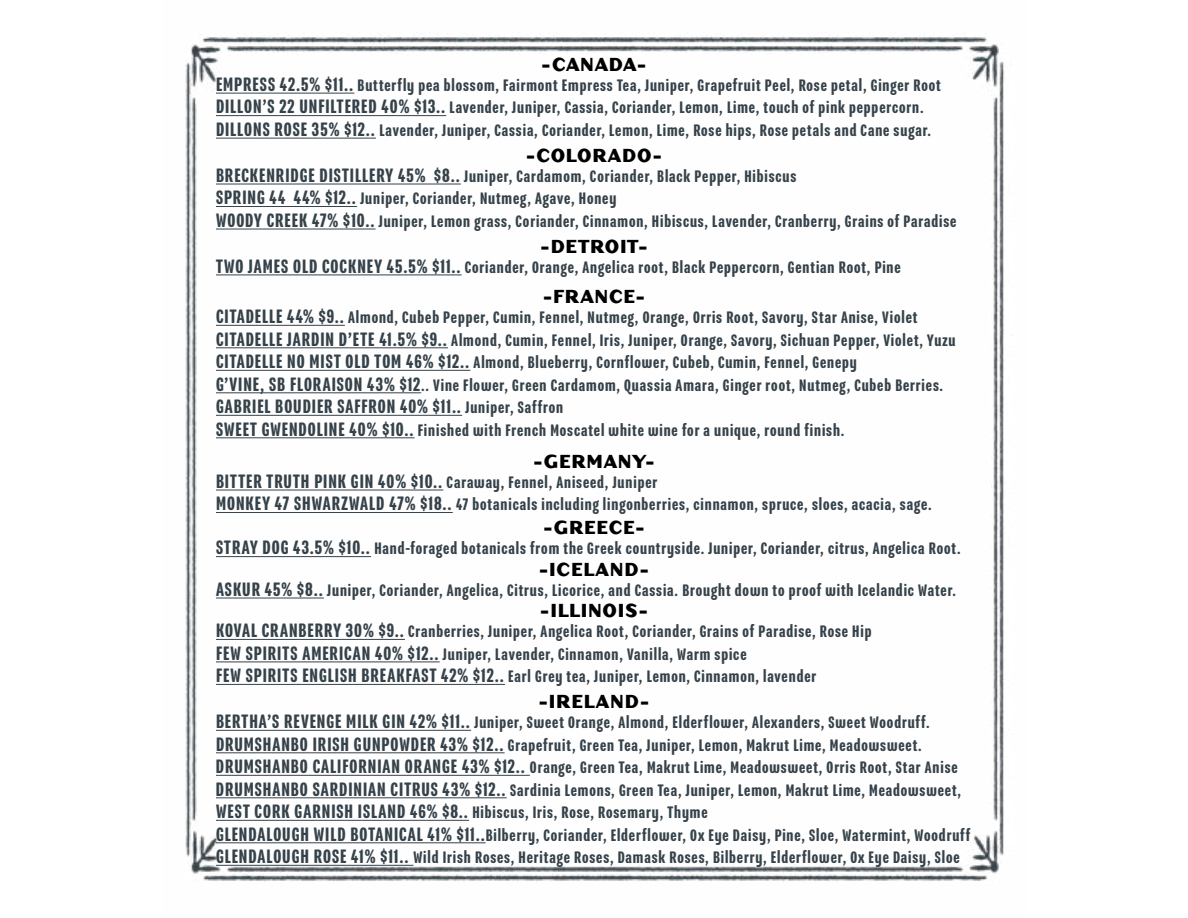
<style>
.page{position:relative;width:1188px;height:918px;background:#fff}
.page>*{position:absolute;margin:0;border:0;box-sizing:border-box;transform-origin:0 0}
.t1{font:700 21px "Dogma OT";letter-spacing:.045em;color:#000;scale:.89 1}
.t2{font:500 21px "Program Nar OT";letter-spacing:.045em;color:#36424a}
.t3{font:500 18px/22.5px "Program Nar OT";letter-spacing:.05em;color:#36424a}
.s1{font-size:21px}
.s2{font-size:18px}
</style>
<div class="page">
<img style="left:185px;top:32px;width:820px;height:850px">
<hr style="left:216px;top:184px;width:245px;height:1px;background:#36424a">
<hr style="left:216px;top:206px;width:141px;height:1px;background:#36424a">
<hr style="left:216px;top:229px;width:160px;height:1px;background:#36424a">
<hr style="left:216px;top:275px;width:246px;height:1px;background:#36424a">
<hr style="left:216px;top:325px;width:129px;height:1px;background:#36424a">
<hr style="left:216px;top:348px;width:232px;height:1px;background:#36424a">
<hr style="left:216px;top:370px;width:254px;height:1px;background:#36424a">
<hr style="left:216px;top:393px;width:205px;height:1px;background:#36424a">
<hr style="left:216px;top:415px;width:246px;height:1px;background:#36424a">
<hr style="left:216px;top:438px;width:199px;height:1px;background:#36424a">
<hr style="left:216px;top:490px;width:227px;height:1px;background:#36424a">
<hr style="left:216px;top:512px;width:237px;height:1px;background:#36424a">
<hr style="left:216px;top:556px;width:155px;height:1px;background:#36424a">
<hr style="left:216px;top:598px;width:108px;height:1px;background:#36424a">
<hr style="left:216px;top:93px;width:138px;height:1px;background:#36424a">
<hr style="left:216px;top:115px;width:230px;height:1px;background:#36424a">
<hr style="left:216px;top:138px;width:160px;height:1px;background:#36424a">
<hr style="left:216px;top:639px;width:189px;height:1px;background:#36424a">
<hr style="left:216px;top:662px;width:224px;height:1px;background:#36424a">
<hr style="left:216px;top:684px;width:289px;height:1px;background:#36424a">
<hr style="left:216px;top:730px;width:255px;height:1px;background:#36424a">
<hr style="left:216px;top:753px;width:289px;height:1px;background:#36424a">
<hr style="left:216px;top:775px;width:314px;height:1px;background:#36424a">
<hr style="left:216px;top:798px;width:291px;height:1px;background:#36424a">
<hr style="left:216px;top:820px;width:253px;height:1px;background:#36424a">
<hr style="left:216px;top:843px;width:270px;height:1px;background:#36424a">
<hr style="left:216px;top:865px;width:197px;height:1px;background:#36424a">
<p class="t1" style="left:541px;top:54px;width:120px">-CANADA-</p>
<p class="t3" style="left:216px;top:74px;width:726px"><span class="s1">EMPRESS 42.5% $11..</span> Butterfly pea blossom, Fairmont Empress Tea, Juniper, Grapefruit Peel, Rose petal, Ginger Root<br><span class="s1">DILLON’S 22 UNFILTERED 40% $13..</span> Lavender, Juniper, Cassia, Coriander, Lemon, Lime, touch of pink peppercorn.<br><span class="s1">DILLONS ROSE 35% $12..</span> Lavender, Juniper, Cassia, Coriander, Lemon, Lime, Rose hips, Rose petals and Cane sugar.</p>
<p class="t1" style="left:526px;top:145px;width:155px">-COLORADO-</p>
<p class="t3" style="left:216px;top:165px;width:742px"><span class="s1">BRECKENRIDGE DISTILLERY 45% $8..</span> Juniper, Cardamom, Coriander, Black Pepper, Hibiscus<br><span class="s1">SPRING 44 44% $12..</span> Juniper, Coriander, Nutmeg, Agave, Honey<br><span class="s1">WOODY CREEK 47% $10..</span> Juniper, Lemon grass, Coriander, Cinnamon, Hibiscus, Lavender, Cranberry, Grains of Paradise</p>
<p class="t1" style="left:540px;top:236px;width:122px">-DETROIT-</p>
<p class="t3" style="left:216px;top:256px;width:686px"><span class="s1">TWO JAMES OLD COCKNEY 45.5% $11..</span> Coriander, Orange, Angelica root, Black Peppercorn, Gentian Root, Pine</p>
<p class="t1" style="left:543px;top:286px;width:117px">-FRANCE-</p>
<p class="t3" style="left:216px;top:306px;width:741px"><span class="s1">CITADELLE 44% $9..</span> Almond, Cubeb Pepper, Cumin, Fennel, Nutmeg, Orange, Orris Root, Savory, Star Anise, Violet <span class="s1">CITADELLE JARDIN D’ETE 41.5% $9..</span> Almond, Cumin, Fennel, Iris, Juniper, Orange, Savory, Sichuan Pepper, Violet, Yuzu <span class="s1">CITADELLE NO MIST OLD TOM 46% $12..</span> Almond, Blueberry, Cornflower, Cubeb, Cumin, Fennel, Genepy<br><span class="s1">G’VINE, SB FLORAISON 43% $12</span>.. Vine Flower, Green Cardamom, Quassia Amara, Ginger root, Nutmeg, Cubeb Berries.</p>
<p class="t2" style="left:216px;top:395px;width:349px">GABRIEL BOUDIER SAFFRON 40% $11.. <span class="s2">Juniper, Saffron</span></p>
<p class="t3" style="left:216px;top:419px;width:630px"><span class="s1">SWEET GWENDOLINE 40% $10..</span> Finished with French Moscatel white wine for a unique, round finish.</p>
<p class="t1" style="left:533px;top:451px;width:138px">-GERMANY-</p>
<p class="t3" style="left:216px;top:471px;width:717px"><span class="s1">BITTER TRUTH PINK GIN 40% $10..</span> Caraway, Fennel, Aniseed, Juniper<br><span class="s1">MONKEY 47 SHWARZWALD 47% $18..</span> 47 botanicals including lingonberries, cinnamon, spruce, sloes, acacia, sage.</p>
<p class="t1" style="left:543px;top:517px;width:116px">-GREECE-</p>
<p class="t3" style="left:216px;top:537px;width:746px"><span class="s1">STRAY DOG 43.5% $10..</span> Hand-foraged botanicals from the Greek countryside. Juniper, Coriander, citrus, Angelica Root.</p>
<p class="t1" style="left:539px;top:559px;width:126px">-ICELAND-</p>
<p class="t3" style="left:216px;top:579px;width:742px"><span class="s1">ASKUR 45% $8..</span> Juniper, Coriander, Angelica, Citrus, Licorice, and Cassia. Brought down to proof with Icelandic Water.</p>
<p class="t1" style="left:540px;top:600px;width:123px">-ILLINOIS-</p>
<p class="t3" style="left:216px;top:620px;width:657px"><span class="s1">KOVAL CRANBERRY 30% $9..</span> Cranberries, Juniper, Angelica Root, Coriander, Grains of Paradise, Rose Hip<br><span class="s1">FEW SPIRITS AMERICAN 40% $12..</span> Juniper, Lavender, Cinnamon, Vanilla, Warm spice<br><span class="s1">FEW SPIRITS ENGLISH BREAKFAST 42% $12..</span> Earl Grey tea, Juniper, Lemon, Cinnamon, lavender</p>
<p class="t1" style="left:538px;top:691px;width:126px">-IRELAND-</p>
<p class="t3" style="left:216px;top:711px;width:756px"><span class="s1">BERTHA’S REVENGE MILK GIN 42% $11..</span> Juniper, Sweet Orange, Almond, Elderflower, Alexanders, Sweet Woodruff.<br><span class="s1">DRUMSHANBO IRISH GUNPOWDER 43% $12..</span> Grapefruit, Green Tea, Juniper, Lemon, Makrut Lime, Meadowsweet.<br><span class="s1">DRUMSHANBO CALIFORNIAN ORANGE 43% $12..</span> Orange, Green Tea, Makrut Lime, Meadowsweet, Orris Root, Star Anise <span class="s1">DRUMSHANBO SARDINIAN CITRUS 43% $12..</span> Sardinia Lemons, Green Tea, Juniper, Lemon, Makrut Lime, Meadowsweet, <span class="s1">WEST CORK GARNISH ISLAND 46% $8..</span> Hibiscus, Iris, Rose, Rosemary, Thyme<br><span class="s1">GLENDALOUGH WILD BOTANICAL 41% $11..</span>Bilberry, Coriander, Elderflower, Ox Eye Daisy, Pine, Sloe, Watermint, Woodruff <span class="s1">GLENDALOUGH ROSE 41% $11..</span> Wild Irish Roses, Heritage Roses, Damask Roses, Bilberry, Elderflower, Ox Eye Daisy, Sloe</p>
</div>
